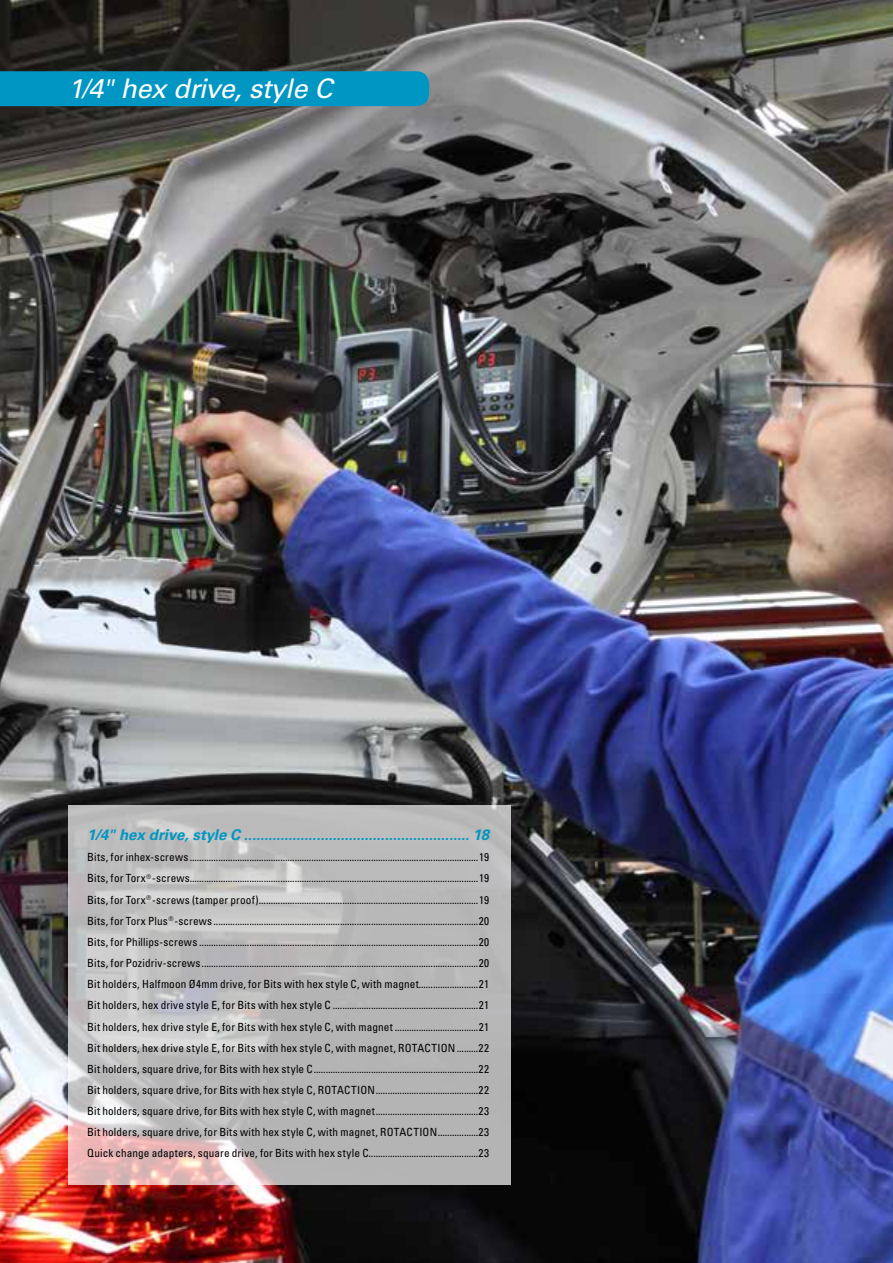
<style>
.page{position:relative;width:893px;height:1263px;background:#fff}
.page>*{position:absolute;margin:0;border:0;box-sizing:border-box;transform-origin:0 0}
.t1{font:italic 27px "Univers LT Std";letter-spacing:-.015em;color:#fff}
.t2{font:italic 700 15px "Univers LT Std";color:#0096c3}
.t3{font:condensed 11.25px/21.1px "Univers LT Std";letter-spacing:.01em;color:#000;text-align:justify}
</style>
<div class="page">
<img style="left:0;top:0;width:893px;height:1263px">
<svg style="left:68px;top:805px;width:442px;height:379px;background:#bebcbc"></svg>
<div style="left:0;top:71px;width:429px;height:35px;background:#0096c3"></div>
<h1 class="t1" style="left:68px;top:73px;width:266px">1/4" hex drive, style C</h1>
<h2 class="t2" style="left:87px;top:826px;width:404px">1/4" hex drive, style C ........................................................ 18</h2>
<p class="t3" style="left:87px;top:846px;width:404px">Bits, for inhex-screws .........................................................................................................................19<br>Bits, for Torx<sup>®</sup>-screws.........................................................................................................................19<br>Bits, for Torx<sup>®</sup>-screws (tamper proof)............................................................................................19<br>Bits, for Torx Plus<sup>®</sup>-screws ...............................................................................................................20<br>Bits, for Phillips-screws .....................................................................................................................20<br>Bits, for Pozidriv-screws....................................................................................................................20<br>Bit holders, Halfmoon Ø4mm drive, for Bits with hex style C, with magnet.........................21<br>Bit holders, hex drive style E, for Bits with hex style C .............................................................21<br>Bit holders, hex drive style E, for Bits with hex style C, with magnet ...................................21<br>Bit holders, hex drive style E, for Bits with hex style C, with magnet, ROTACTION.........22<br>Bit holders, square drive, for Bits with hex style C.....................................................................22<br>Bit holders, square drive, for Bits with hex style C, ROTACTION...........................................22<br>Bit holders, square drive, for Bits with hex style C, with magnet...........................................23<br>Bit holders, square drive, for Bits with hex style C, with magnet, ROTACTION.................23<br>Quick change adapters, square drive, for Bits with hex style C..............................................23</p>
</div>
